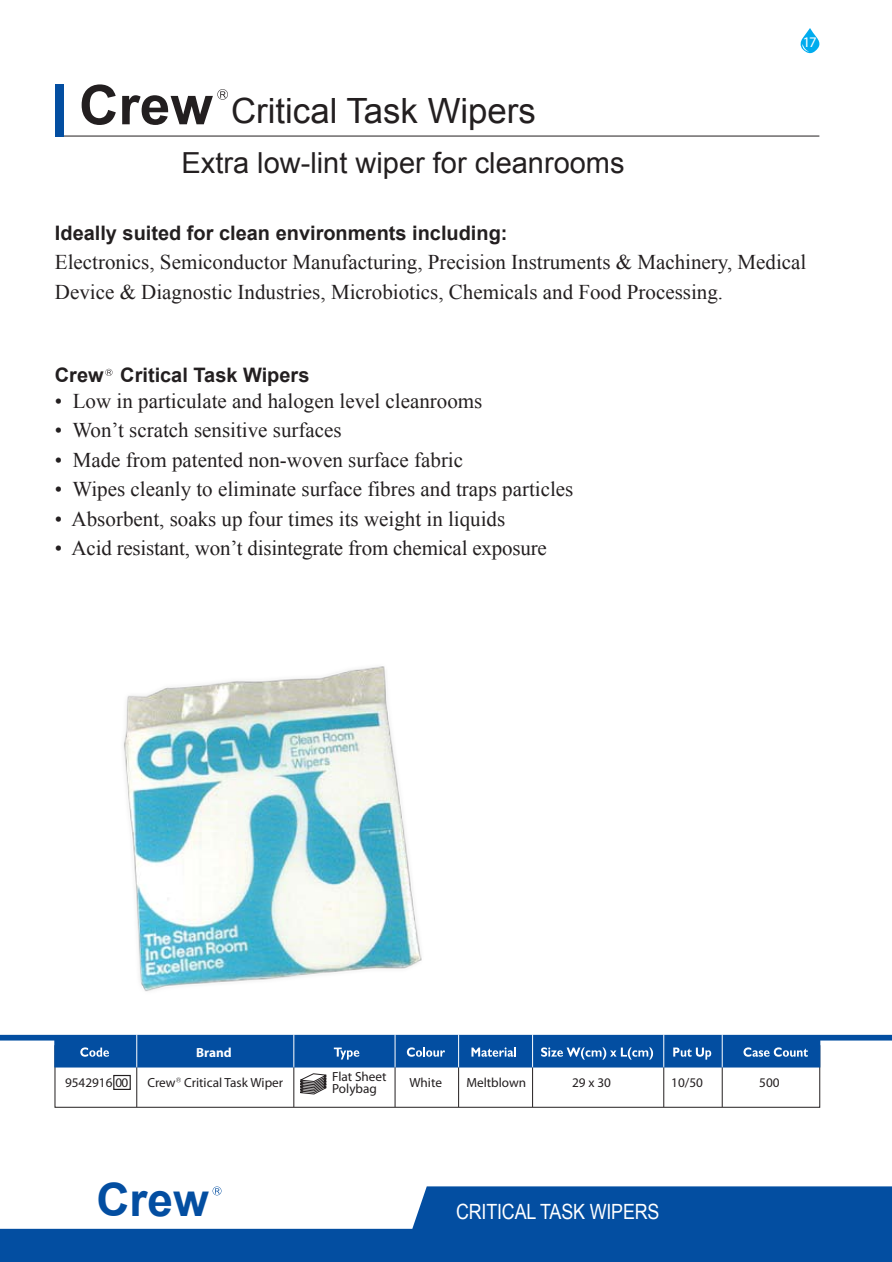
<style>
.page{position:relative;width:892px;height:1262px;background:#fff}
.page>*{position:absolute;margin:0;border:0;box-sizing:border-box;transform-origin:0 0}
.t1{font:700 46.05px "Arial";color:#034ea1}
.t2{font:34.8px "Arial";color:#231f20}
.t3{font:28.95px "Arial";color:#231f20}
.t4{font:21px/29.4px "Times New Roman";color:#231f20}
.t5{font:21px "Arial";letter-spacing:-.01em;color:#fff;scale:.85 1}
.t6{font:700 19.95px "Arial";color:#231f20}
.t7{font:14.7px "Myriad";color:#fff}
.t8{font:13.2px/11.7px "Myriad";color:#231f20}
.t9{font:700 13.2px "Myriad";color:#fff}
.s1{font-weight:700;font-size:54.75px}
</style>
<div class="page">
<svg style="left:0;top:1186px;width:891px;height:75px;fill:#034ea1"></svg>
<img style="left:123px;top:666px;width:299px;height:326px">
<div style="left:55px;top:1037px;width:765px;height:30px;border:1px solid #034ea1"></div>
<hr style="left:136px;top:1067px;width:1px;height:39px;background:#231f20">
<hr style="left:293px;top:1067px;width:1px;height:39px;background:#231f20">
<hr style="left:395px;top:1067px;width:1px;height:39px;background:#231f20">
<hr style="left:458px;top:1067px;width:1px;height:39px;background:#231f20">
<hr style="left:663px;top:1067px;width:1px;height:39px;background:#231f20">
<hr style="left:721px;top:1067px;width:1px;height:39px;background:#231f20">
<hr style="left:532px;top:1067px;width:1px;height:39px;background:#231f20">
<svg style="left:0;top:1034px;width:891px;height:32px"></svg>
<svg style="left:300px;top:1073px;width:27px;height:22px"></svg>
<svg style="left:212px;top:1186px;width:9px;height:9px"></svg>
<svg style="left:800px;top:28px;width:20px;height:26px"></svg>
<hr style="left:55px;top:136px;width:764px;height:1px;background:#231f20">
<svg style="left:217px;top:89px;width:11px;height:11px"></svg>
<div style="left:55px;top:84px;width:9px;height:52px;background:#034ea1"></div>
<svg style="left:105px;top:369px;width:7px;height:7px"></svg>
<svg style="left:176px;top:1077px;width:5px;height:5px"></svg>
<div style="left:113px;top:1074px;width:18px;height:15px;border:1px solid #231f20"></div>
<h2 class="t2" style="left:79px;top:88px;width:458px"><span class="s1">Crew</span> Critical Task Wipers</h2>
<h3 class="t3" style="left:181px;top:143px;width:444px">Extra low-lint wiper for cleanrooms</h3>
<p class="t7" style="left:802px;top:35px;width:15px">17</p>
<p class="t6" style="left:55px;top:220px;width:454px">Ideally suited for clean environments including:</p>
<p class="t4" style="left:55px;top:247px;width:752px">Electronics, Semiconductor Manufacturing, Precision Instruments &amp; Machinery, Medical<br>Device &amp; Diagnostic Industries, Microbiotics, Chemicals and Food Processing.</p>
<p class="t6" style="left:55px;top:361px;width:256px">Crew Critical Task Wipers</p>
<p class="t4" style="left:55px;top:386px;width:429px">• Low in particulate and halogen level cleanrooms</p>
<p class="t4" style="left:55px;top:415px;width:288px">• Won’t scratch sensitive surfaces</p>
<p class="t4" style="left:55px;top:445px;width:409px">• Made from patented non-woven surface fabric</p>
<p class="t4" style="left:55px;top:474px;width:520px">• Wipes cleanly to eliminate surface fibres and traps particles</p>
<p class="t4" style="left:55px;top:503px;width:452px">• Absorbent, soaks up four times its weight in liquids</p>
<p class="t4" style="left:55px;top:533px;width:493px">• Acid resistant, won’t disintegrate from chemical exposure</p>
<p class="t9" style="left:196px;top:1045px;width:37px">Brand</p>
<p class="t8" style="left:65px;top:1077px;width:65px">9542916 00</p>
<p class="t8" style="left:147px;top:1077px;width:137px">Crew Critical Task Wiper</p>
<h1 class="t1" style="left:96px;top:1169px;width:114px">Crew</h1>
<p class="t8" style="left:332px;top:1071px;width:56px">Flat Sheet<br>Polybag</p>
<p class="t8" style="left:409px;top:1077px;width:34px">White</p>
<p class="t8" style="left:466px;top:1077px;width:61px">Meltblown</p>
<p class="t8" style="left:572px;top:1077px;width:40px">29 x 30</p>
<p class="t8" style="left:671px;top:1077px;width:33px">10/50</p>
<p class="t8" style="left:759px;top:1077px;width:22px">500</p>
<p class="t5" style="left:456px;top:1197px;width:241px">CRITICAL TASK WIPERS</p>
</div>
